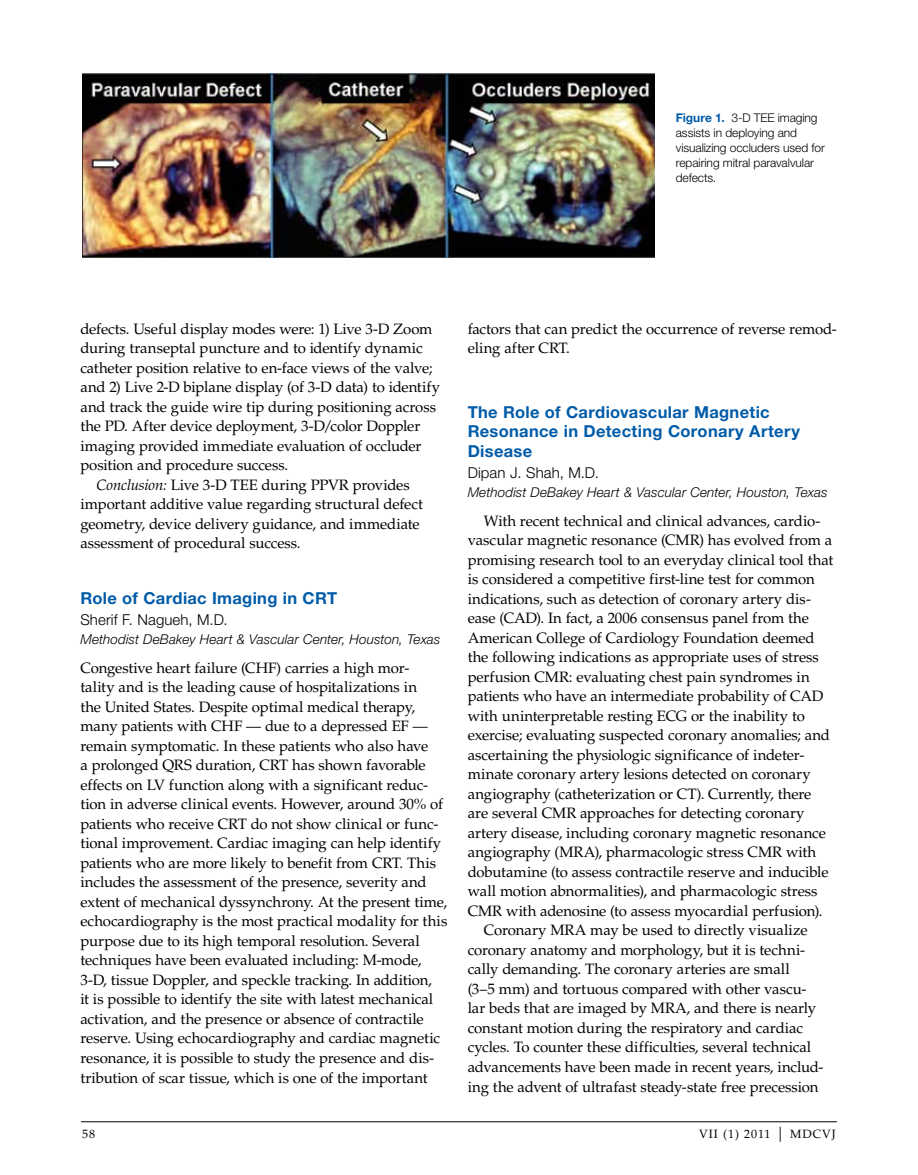
<style>
.page{position:relative;width:918px;height:1175px;background:#fff}
.page>*{position:absolute;margin:0;border:0;box-sizing:border-box;transform-origin:0 0}
.t1{font:700 16.5px/19.5px "Helvetica Neue";letter-spacing:.02em;color:#005ba8}
.t2{font:15px/19.5px "Palatino LT Std";letter-spacing:-.01em;color:#000}
.t3{font:300 15px "Helvetica Neue";letter-spacing:.005em;color:#000}
.t4{font:italic 300 13.5px "Helvetica Neue";letter-spacing:.005em;color:#000}
.t5{font:300 12px/15px "Helvetica Neue";letter-spacing:-.005em;color:#000}
.t6{font:12px "Palatino LT Std";letter-spacing:.08em;color:#000}
.s1{font-weight:700;color:#005ba8}
.s2{font-style:italic}
.s3{font-size:15px}
</style>
<div class="page">
<hr style="left:81px;top:1121px;width:756px;height:1px;background:#000">
<img style="left:82px;top:73px;width:572px;height:185px">
<p class="t5" style="left:676px;top:110px;width:150px"><span class="s1">Figure 1.</span> 3-D TEE imaging assists in deploying and visualizing occluders used for repairing mitral paravalvular defects.</p>
<p class="t2" style="left:80px;top:319px;width:354px">defects. Useful display modes were: 1) Live 3-D Zoom</p>
<p class="t2" style="left:80px;top:338px;width:344px">during transeptal puncture and to identify dynamic</p>
<p class="t2" style="left:80px;top:358px;width:354px">catheter position relative to en-face views of the valve;</p>
<p class="t2" style="left:80px;top:377px;width:361px">and 2) Live 2-D biplane display (of 3-D data) to identify</p>
<p class="t2" style="left:80px;top:397px;width:357px">and track the guide wire tip during positioning across</p>
<p class="t2" style="left:80px;top:416px;width:341px">the PD. After device deployment, 3-D/color Doppler</p>
<p class="t2" style="left:80px;top:436px;width:343px">imaging provided immediate evaluation of occluder</p>
<p class="t2" style="left:80px;top:455px;width:209px">position and procedure success.</p>
<p class="t2" style="left:97px;top:475px;width:315px"><span class="s2">Conclusion:</span> Live 3-D TEE during PPVR provides</p>
<p class="t2" style="left:80px;top:494px;width:344px">important additive value regarding structural defect</p>
<p class="t2" style="left:80px;top:514px;width:341px">geometry, device delivery guidance, and immediate</p>
<p class="t2" style="left:80px;top:533px;width:222px">assessment of procedural success.</p>
<p class="t1" style="left:80px;top:588px;width:258px">Role of Cardiac Imaging in CRT</p>
<p class="t3" style="left:80px;top:610px;width:149px">Sherif F. Nagueh, M.D.</p>
<p class="t4" style="left:80px;top:631px;width:362px">Methodist DeBakey Heart &amp; Vascular Center, Houston, Texas</p>
<p class="t2" style="left:80px;top:658px;width:368px">Congestive heart failure (CHF) carries a high mor&shy;tality and is the leading cause of hospitalizations in<br>the United States. Despite optimal medical therapy, many patients with CHF — due to a depressed EF — remain symptomatic. In these patients who also have<br>a prolonged QRS duration, CRT has shown favorable effects on LV function along with a significant reduc&shy;tion in adverse clinical events. However, around 30% of patients who receive CRT do not show clinical or func&shy;tional improvement. Cardiac imaging can help identify patients who are more likely to benefit from CRT. This includes the assessment of the presence, severity and extent of mechanical dyssynchrony. At the present time, echocardiography is the most practical modality for this purpose due to its high temporal resolution. Several techniques have been evaluated including: M-mode, 3-D, tissue Doppler, and speckle tracking. In addition,<br>it is possible to identify the site with latest mechanical activation, and the presence or absence of contractile reserve. Using echocardiography and cardiac magnetic resonance, it is possible to study the presence and dis&shy;tribution of scar tissue, which is one of the important</p>
<p class="t2" style="left:468px;top:319px;width:371px">factors that can predict the occurrence of reverse remod&shy;eling after CRT.</p>
<p class="t1" style="left:468px;top:402px;width:334px">The Role of Cardiovascular Magnetic<br>Resonance in Detecting Coronary Artery<br>Disease</p>
<p class="t3" style="left:468px;top:463px;width:133px">Dipan J. Shah, M.D.</p>
<p class="t4" style="left:468px;top:484px;width:362px">Methodist DeBakey Heart &amp; Vascular Center, Houston, Texas</p>
<p class="t2" style="left:484px;top:511px;width:338px">With recent technical and clinical advances, cardio-</p>
<p class="t2" style="left:468px;top:530px;width:366px">vascular magnetic resonance (CMR) has evolved from a</p>
<p class="t2" style="left:468px;top:550px;width:367px">promising research tool to an everyday clinical tool that</p>
<p class="t2" style="left:468px;top:569px;width:349px">is considered a competitive first-line test for common</p>
<p class="t2" style="left:468px;top:589px;width:345px">indications, such as detection of coronary artery dis-</p>
<p class="t2" style="left:468px;top:608px;width:343px">ease (CAD). In fact, a 2006 consensus panel from the</p>
<p class="t2" style="left:468px;top:628px;width:349px">American College of Cardiology Foundation deemed</p>
<p class="t2" style="left:468px;top:647px;width:353px">the following indications as appropriate uses of stress</p>
<p class="t2" style="left:468px;top:667px;width:344px">perfusion CMR: evaluating chest pain syndromes in</p>
<p class="t2" style="left:468px;top:686px;width:357px">patients who have an intermediate probability of CAD</p>
<p class="t2" style="left:468px;top:706px;width:339px">with uninterpretable resting ECG or the inability to</p>
<p class="t2" style="left:468px;top:725px;width:364px">exercise; evaluating suspected coronary anomalies; and</p>
<p class="t2" style="left:468px;top:745px;width:338px">ascertaining the physiologic significance of indeter-</p>
<p class="t2" style="left:468px;top:764px;width:345px">minate coronary artery lesions detected on coronary</p>
<p class="t2" style="left:468px;top:784px;width:345px">angiography (catheterization or CT). Currently, there</p>
<p class="t2" style="left:468px;top:803px;width:338px">are several CMR approaches for detecting coronary</p>
<p class="t2" style="left:468px;top:823px;width:360px">artery disease, including coronary magnetic resonance</p>
<p class="t2" style="left:468px;top:842px;width:350px">angiography (MRA), pharmacologic stress CMR with</p>
<p class="t2" style="left:468px;top:862px;width:362px">dobutamine (to assess contractile reserve and inducible</p>
<p class="t2" style="left:468px;top:881px;width:351px">wall motion abnormalities), and pharmacologic stress</p>
<p class="t2" style="left:468px;top:901px;width:356px">CMR with adenosine (to assess myocardial perfusion).</p>
<p class="t2" style="left:484px;top:920px;width:325px">Coronary MRA may be used to directly visualize</p>
<p class="t2" style="left:468px;top:940px;width:339px">coronary anatomy and morphology, but it is techni-</p>
<p class="t2" style="left:468px;top:959px;width:324px">cally demanding. The coronary arteries are small</p>
<p class="t2" style="left:468px;top:979px;width:340px">(3–5 mm) and tortuous compared with other vascu-</p>
<p class="t2" style="left:468px;top:998px;width:350px">lar beds that are imaged by MRA, and there is nearly</p>
<p class="t2" style="left:468px;top:1018px;width:337px">constant motion during the respiratory and cardiac</p>
<p class="t2" style="left:468px;top:1037px;width:345px">cycles. To counter these difficulties, several technical</p>
<p class="t2" style="left:468px;top:1057px;width:357px">advancements have been made in recent years, includ-</p>
<p class="t2" style="left:468px;top:1076px;width:352px">ing the advent of ultrafast steady-state free precession</p>
<p class="t6" style="left:82px;top:1126px;width:14px">58</p>
<p class="t6" style="left:699px;top:1126px;width:138px">VII (1) 2011 <span class="s3">|</span> MDCVJ</p>
</div>
